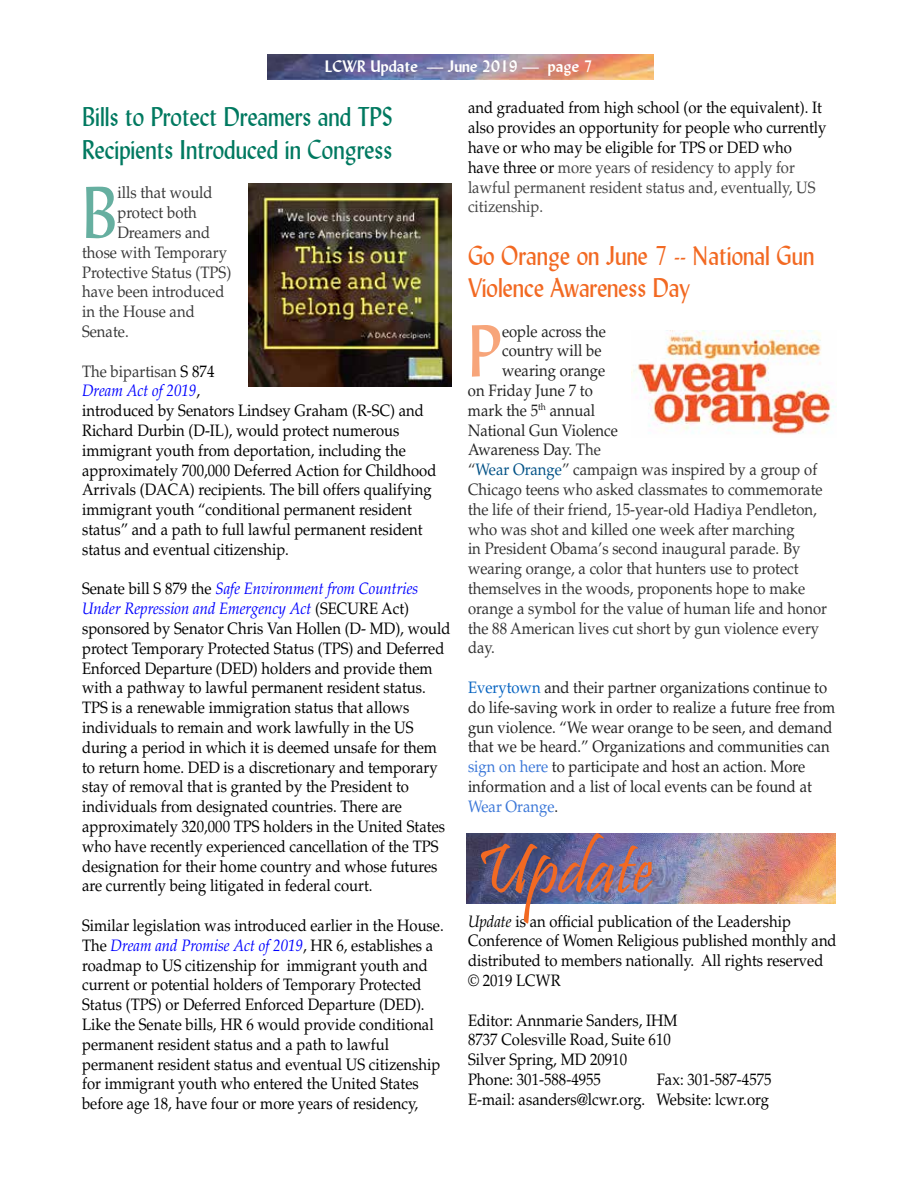
<style>
.page{position:relative;width:918px;height:1188px;background:#fff}
.page>*{position:absolute;margin:0;border:0;box-sizing:border-box;transform-origin:0 0}
.t1{font:72.45px "Lydian BT";color:#66afa0;scale:.9 1}
.t2{font:72.45px "Lydian BT";color:#f7a57a;scale:.9 1}
.t3{font:72px "Pristina";color:#f26922}
.t4{font:27px/32.4px "Lydian BT";color:#007960;scale:.9 1}
.t5{font:27px/32.4px "Lydian BT";color:#f26922;scale:.9 1}
.t6{font:16.5px/19.8px "Palatino LT Std";color:#000;scale:.9 1}
.t7{font:16.5px "Palatino LT Std";color:#333;scale:.9 1}
.t8{font:16.5px/19.8px "Palatino LT Std";color:#222;scale:.9 1}
.t9{font:16.5px "Palatino LT Std";color:#383838;scale:.9 1}
.t10{font:700 16.5px "Lydian BT";color:#fff}
.s1{color:#444}
.s2{color:#383838}
.s3{font-style:italic;color:#00f}
.s4{color:#333}
.s5{color:#005186}
.s6{color:#0563c1}
.s7{color:#3c78d8}
.s8{font-style:italic}
</style>
<div class="page">
<img style="left:268px;top:54px;width:386px;height:26px">
<img style="left:249px;top:184px;width:202px;height:202px">
<img style="left:632px;top:330px;width:205px;height:104px">
<img style="left:466px;top:833px;width:370px;height:71px">
<p class="t10" style="left:325px;top:56px;width:269px">LCWR Update — June 2019 — page 7</p>
<h3 class="t4" style="left:82px;top:101px;width:347px">Bills to Protect Dreamers and TPS<br>Recipients Introduced in Congress</h3>
<h1 class="t1" style="left:82px;top:168px;width:41px">B</h1>
<p class="t9" style="left:117px;top:183px;width:107px">ills that would</p>
<p class="t6" style="left:468px;top:98px;width:400px">and graduated from high school (or the equivalent). It also provides an opportunity for people who currently have or who may be eligible for TPS or DED who have three or <span class="s1">more years of residency to apply for lawful permanent resident status and, eventually, US citizenship.</span></p>
<h3 class="t5" style="left:468px;top:239px;width:387px">Go Orange on June 7 -- National Gun<br>Violence Awareness Day</h3>
<h1 class="t2" style="left:468px;top:307px;width:39px">P</h1>
<p class="t8" style="left:502px;top:321px;width:117px">eople across the</p>
<p class="t9" style="left:117px;top:203px;width:90px">protect both</p>
<p class="t9" style="left:117px;top:223px;width:105px">Dreamers and</p>
<p class="t9" style="left:82px;top:242px;width:163px">those with Temporary</p>
<p class="t9" style="left:82px;top:262px;width:167px">Protective Status (TPS)</p>
<p class="t9" style="left:82px;top:282px;width:160px">have been introduced</p>
<p class="t9" style="left:82px;top:302px;width:127px">in the House and</p>
<p class="t9" style="left:82px;top:322px;width:53px">Senate.</p>
<p class="t6" style="left:82px;top:361px;width:395px"><span class="s2">The bipartisan</span> S 874<br><span class="s3">Dream Act of 2019</span>,<br>introduced by Senators Lindsey Graham (R-SC) and Richard Durbin (D-IL), would protect numerous immigrant youth from deportation, including the approximately 700,000 Deferred Action for Childhood Arrivals (DACA) recipients. The bill offers qualifying immigrant youth “conditional permanent resident status” and a path to full lawful permanent resident status and eventual citizenship.</p>
<p class="t6" style="left:82px;top:579px;width:411px">Senate bill S 879 the <span class="s3">Safe Environment from Countries Under Repression and Emergency Act</span> (SECURE Act) sponsored by Senator Chris Van Hollen (D- MD), would protect Temporary Protected Status (TPS) and Deferred Enforced Departure (DED) holders and provide them with a pathway to lawful permanent resident status.<br>TPS is a renewable immigration status that allows individuals to remain and work lawfully in the US during a period in which it is deemed unsafe for them to return home. DED is a discretionary and temporary stay of removal that is granted by the President to individuals from designated countries. There are approximately 320,000 TPS holders in the United States who have recently experienced cancellation of the TPS designation for their home country and whose futures are currently being litigated in federal court.</p>
<p class="t6" style="left:82px;top:916px;width:403px">Similar legislation was introduced earlier in the House.<br>The <span class="s3">Dream and Promise Act of 2019</span>, HR 6, establishes a roadmap to US citizenship for immigrant youth and current or potential holders of Temporary Protected Status (TPS) or Deferred Enforced Departure (DED).<br>Like the Senate bills, HR 6 would provide conditional permanent resident status and a path to lawful permanent resident status and eventual US citizenship for immigrant youth who entered the United States before age 18, have four or more years of residency,</p>
<p class="t8" style="left:502px;top:341px;width:112px">country will be</p>
<p class="t8" style="left:502px;top:361px;width:116px">wearing orange</p>
<p class="t8" style="left:468px;top:381px;width:140px">on Friday June 7 to</p>
<p class="t8" style="left:468px;top:401px;width:143px">mark the 5<sup>th</sup> annual</p>
<p class="t8" style="left:468px;top:420px;width:168px">National Gun Violence</p>
<p class="t8" style="left:468px;top:440px;width:149px">Awareness Day. <span class="s4">The</span></p>
<p class="t7" style="left:468px;top:460px;width:390px">“<span class="s5">Wear Orange</span>” campaign was inspired by a group of</p>
<p class="t7" style="left:468px;top:480px;width:396px">Chicago teens who asked classmates to commemorate</p>
<p class="t7" style="left:468px;top:500px;width:389px">the life of their friend, 15-year-old Hadiya Pendleton,</p>
<p class="t7" style="left:468px;top:519px;width:365px">who was shot and killed one week after marching</p>
<p class="t7" style="left:468px;top:539px;width:371px">in President Obama’s second inaugural parade. By</p>
<p class="t7" style="left:468px;top:559px;width:369px">wearing orange, a color that hunters use to protect</p>
<p class="t7" style="left:468px;top:579px;width:376px">themselves in the woods, proponents hope to make</p>
<p class="t7" style="left:468px;top:599px;width:400px">orange a symbol for the value of human life and honor</p>
<p class="t7" style="left:468px;top:618px;width:392px">the 88 American lives cut short by gun violence every</p>
<p class="t7" style="left:468px;top:638px;width:31px">day.</p>
<p class="t8" style="left:468px;top:678px;width:410px"><span class="s6">Everytown</span> and their partner organizations continue to do life-saving work in order to realize a future free from gun violence. “We wear orange to be seen, and demand that we be heard.” Organizations and communities can <span class="s7">sign on here</span> to participate and host an action. More information and a list of local events can be found at <span class="s7">Wear Orange</span>.</p>
<h2 class="t3" style="left:475px;top:830px;width:180px">Update</h2>
<p class="t6" style="left:468px;top:911px;width:411px"><span class="s8">Update</span> is an official publication of the Leadership Conference of Women Religious published monthly and distributed to members nationally. All rights reserved © 2019 LCWR</p>
<p class="t6" style="left:468px;top:1010px;width:234px">Editor: Annmarie Sanders, IHM<br>8737 Colesville Road, Suite 610<br>Silver Spring, MD 20910<br>Phone: 301-588-4955</p>
<p class="t6" style="left:468px;top:1070px;width:339px;text-align:right">Fax: 301-587-4575<br>E-mail: asanders@lcwr.org. Website: lcwr.org</p>
</div>
